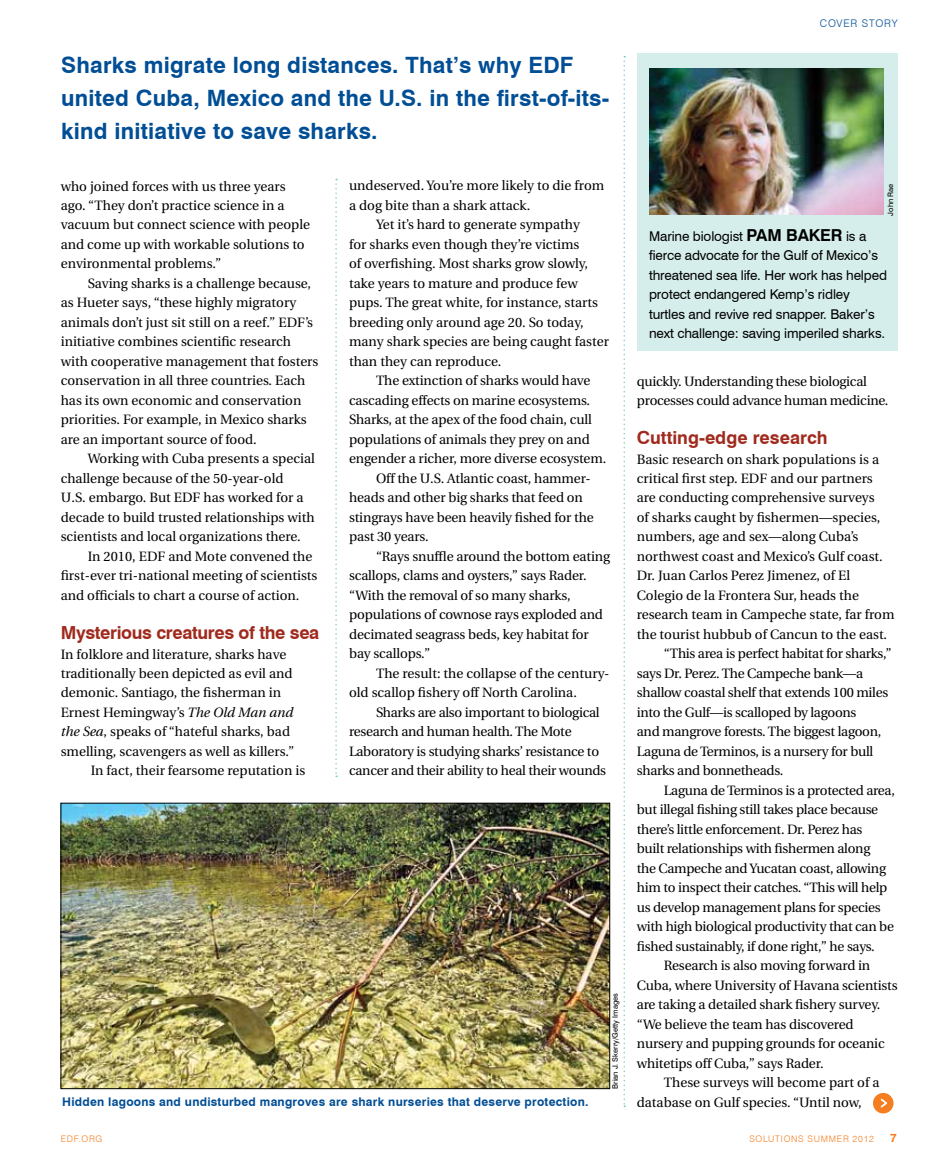
<style>
.page{position:relative;width:945px;height:1161px;background:#fff}
.page>*{position:absolute;margin:0;border:0;box-sizing:border-box;transform-origin:0 0}
.t1{font:700 22.5px/33px "Swiss 721 BT";letter-spacing:.01em;color:#004e95}
.t2{font:700 18px "Swiss 721 BT";letter-spacing:-.02em;color:#a02a1d}
.t3{font:700 18px "Swiss 721 BT";color:#a02a1d}
.t4{font:13.5px/19.5px "Utopia";letter-spacing:-.005em;color:#000}
.t5{font:13.5px/19.5px "Swiss 721 BT";letter-spacing:-.01em;color:#000}
.t6{font:700 12px "Swiss 721 BT";letter-spacing:.02em;color:#004e95}
.t7{font:700 12px "Swiss 721 BT";color:#f57e20}
.t8{font:300 10.5px "Swiss 721 BT";letter-spacing:.08em;color:#004e95}
.t9{font:300 9px "Swiss 721 BT";letter-spacing:.08em;color:#f57e20}
.t10{font:7.5px "Swiss 721 BT";color:#000}
.s1{font-style:italic}
.s2{font-weight:700;font-size:16.5px}
</style>
<div class="page">
<div style="left:638px;top:54px;width:260px;height:297px;background:#d6eeeb"></div>
<hr style="left:0;top:475px;width:1px;height:88px;background:#7acdc8">
<svg style="left:335px;top:179px;width:2px;height:598px"></svg>
<svg style="left:624px;top:56px;width:1px;height:1051px"></svg>
<div style="left:873px;top:1093px;width:21px;height:20px;background:#f57e20;border-radius:50%"></div>
<svg style="left:880px;top:1098px;width:7px;height:10px"></svg>
<img style="left:63px;top:805px;width:545px;height:282px">
<div style="left:61px;top:803px;width:549px;height:286px;border:1px solid #000"></div>
<img style="left:649px;top:69px;width:234px;height:146px">
<h1 class="t1" style="left:61px;top:48px;width:550px">Sharks migrate long distances. That’s why EDF united Cuba, Mexico and the U.S. in the first-of-its&shy;kind initiative to save sharks.</h1>
<p class="t4" style="left:61px;top:176px;width:251px">who joined forces with us three years ago. “They don’t practice science in a vacuum but connect science with people and come up with workable solutions to environmental problems.”</p>
<p class="t4" style="left:61px;top:274px;width:259px;text-indent:27px">Saving sharks is a challenge because, as Hueter says, “these highly migratory animals don’t just sit still on a reef.” EDF’s initiative combines scientific research with cooperative management that fosters conservation in all three countries. Each has its own economic and conservation priorities. For example, in Mexico sharks are an important source of food.</p>
<p class="t4" style="left:61px;top:449px;width:256px;text-indent:27px">Working with Cuba presents a special challenge because of the 50-year-old<br>U.S. embargo. But EDF has worked for a decade to build trusted relationships with scientists and local organizations there.</p>
<p class="t4" style="left:61px;top:547px;width:258px;text-indent:27px">In 2010, EDF and Mote convened the first-ever tri-national meeting of scientists and officials to chart a course of action.</p>
<h2 class="t2" style="left:61px;top:622px;width:260px">Mysterious creatures of the sea</h2>
<p class="t4" style="left:61px;top:644px;width:227px">In folklore and literature, sharks have</p>
<p class="t4" style="left:61px;top:664px;width:233px">traditionally been depicted as evil and</p>
<p class="t4" style="left:61px;top:683px;width:222px">demonic. Santiago, the fisherman in</p>
<p class="t4" style="left:61px;top:703px;width:234px">Ernest Hemingway’s <span class="s1">The Old Man and</span></p>
<p class="t4" style="left:61px;top:722px;width:231px"><span class="s1">the Sea</span>, speaks of “hateful sharks, bad</p>
<p class="t4" style="left:61px;top:742px;width:235px">smelling, scavengers as well as killers.”</p>
<p class="t4" style="left:91px;top:761px;width:216px">In fact, their fearsome reputation is</p>
<p class="t4" style="left:349px;top:176px;width:257px">undeserved. You’re more likely to die from</p>
<p class="t4" style="left:349px;top:196px;width:183px">a dog bite than a shark attack.</p>
<p class="t4" style="left:376px;top:215px;width:205px">Yet it’s hard to generate sympathy</p>
<p class="t4" style="left:349px;top:235px;width:232px">for sharks even though they’re victims</p>
<p class="t4" style="left:349px;top:254px;width:241px">of overfishing. Most sharks grow slowly,</p>
<p class="t4" style="left:349px;top:274px;width:230px">take years to mature and produce few</p>
<p class="t4" style="left:349px;top:293px;width:251px">pups. The great white, for instance, starts</p>
<p class="t4" style="left:349px;top:313px;width:236px">breeding only around age 20. So today,</p>
<p class="t4" style="left:349px;top:332px;width:261px">many shark species are being caught faster</p>
<p class="t4" style="left:349px;top:352px;width:154px">than they can reproduce.</p>
<p class="t4" style="left:376px;top:371px;width:216px">The extinction of sharks would have</p>
<p class="t4" style="left:349px;top:391px;width:243px">cascading effects on marine ecosystems.</p>
<p class="t4" style="left:349px;top:410px;width:244px">Sharks, at the apex of the food chain, cull</p>
<p class="t4" style="left:349px;top:430px;width:242px">populations of animals they prey on and</p>
<p class="t4" style="left:349px;top:449px;width:259px">engender a richer, more diverse ecosystem.</p>
<p class="t4" style="left:376px;top:469px;width:216px">Off the U.S. Atlantic coast, hammer-</p>
<p class="t4" style="left:349px;top:488px;width:235px">heads and other big sharks that feed on</p>
<p class="t4" style="left:349px;top:508px;width:246px">stingrays have been heavily fished for the</p>
<p class="t4" style="left:349px;top:527px;width:81px">past 30 years.</p>
<p class="t4" style="left:376px;top:547px;width:236px">“Rays snuffle around the bottom eating</p>
<p class="t4" style="left:349px;top:566px;width:239px">scallops, clams and oysters,” says Rader.</p>
<p class="t4" style="left:349px;top:586px;width:223px">“With the removal of so many sharks,</p>
<p class="t4" style="left:349px;top:605px;width:255px">populations of cownose rays exploded and</p>
<p class="t4" style="left:349px;top:625px;width:241px">decimated seagrass beds, key habitat for</p>
<p class="t4" style="left:349px;top:644px;width:83px">bay scallops.”</p>
<p class="t4" style="left:376px;top:664px;width:235px">The result: the collapse of the century-</p>
<p class="t4" style="left:349px;top:683px;width:229px">old scallop fishery off North Carolina.</p>
<p class="t4" style="left:376px;top:703px;width:225px">Sharks are also important to biological</p>
<p class="t4" style="left:349px;top:722px;width:224px">research and human health. The Mote</p>
<p class="t4" style="left:349px;top:742px;width:252px">Laboratory is studying sharks’ resistance to</p>
<p class="t4" style="left:349px;top:761px;width:259px">cancer and their ability to heal their wounds</p>
<p class="t10" style="left:611px;top:1089px;width:97px;rotate:-90deg">Brian J. Skerry/Getty I mages</p>
<p class="t6" style="left:62px;top:1095px;width:528px">Hidden lagoons and undisturbed mangroves are shark nurseries that deserve protection.</p>
<p class="t8" style="left:820px;top:17px;width:78px">COVER STO RY</p>
<p class="t10" style="left:886px;top:216px;width:33px;rotate:-90deg">John Rae</p>
<p class="t5" style="left:649px;top:226px;width:172px">Marine biologist <span class="s2">Pam Baker</span></p>
<p class="t5" style="left:649px;top:226px;width:239px;text-indent:197px">is a fierce advocate for the Gulf of Mexico’s threatened sea life. Her work has helped protect endangered Kemp’s ridley turtles and revive red snapper. Baker’s next challenge: saving imperiled sharks.</p>
<p class="t4" style="left:637px;top:371px;width:253px">quickly. Understanding these biological processes could advance human medicine.</p>
<h2 class="t3" style="left:637px;top:427px;width:192px">Cutting-edge research</h2>
<p class="t4" style="left:637px;top:449px;width:244px">Basic research on shark populations is a</p>
<p class="t4" style="left:637px;top:469px;width:237px">critical first step. EDF and our partners</p>
<p class="t4" style="left:637px;top:488px;width:239px">are conducting comprehensive surveys</p>
<p class="t4" style="left:637px;top:508px;width:245px">of sharks caught by fishermen—species,</p>
<p class="t4" style="left:637px;top:527px;width:223px">numbers, age and sex—along Cuba’s</p>
<p class="t4" style="left:637px;top:547px;width:247px">northwest coast and Mexico’s Gulf coast.</p>
<p class="t4" style="left:637px;top:566px;width:215px">Dr. Juan Carlos Perez Jimenez, of El</p>
<p class="t4" style="left:637px;top:586px;width:224px">Colegio de la Frontera Sur, heads the</p>
<p class="t4" style="left:637px;top:605px;width:259px">research team in Campeche state, far from</p>
<p class="t4" style="left:637px;top:625px;width:252px">the tourist hubbub of Cancun to the east.</p>
<p class="t4" style="left:664px;top:644px;width:229px">“This area is perfect habitat for sharks,”</p>
<p class="t4" style="left:637px;top:664px;width:228px">says Dr. Perez. The Campeche bank—a</p>
<p class="t4" style="left:637px;top:683px;width:253px">shallow coastal shelf that extends 100 miles</p>
<p class="t4" style="left:637px;top:703px;width:221px">into the Gulf—is scalloped by lagoons</p>
<p class="t4" style="left:637px;top:722px;width:246px">and mangrove forests. The biggest lagoon,</p>
<p class="t4" style="left:637px;top:742px;width:238px">Laguna de Terminos, is a nursery for bull</p>
<p class="t4" style="left:637px;top:761px;width:148px">sharks and bonnetheads.</p>
<p class="t4" style="left:664px;top:781px;width:233px">Laguna de Terminos is a protected area,</p>
<p class="t4" style="left:637px;top:800px;width:243px">but illegal fishing still takes place because</p>
<p class="t4" style="left:637px;top:820px;width:227px">there’s little enforcement. Dr. Perez has</p>
<p class="t4" style="left:637px;top:839px;width:235px">built relationships with fishermen along</p>
<p class="t4" style="left:637px;top:859px;width:251px">the Campeche and Yucatan coast, allowing</p>
<p class="t4" style="left:637px;top:878px;width:252px">him to inspect their catches. “This will help</p>
<p class="t4" style="left:637px;top:898px;width:245px">us develop management plans for species</p>
<p class="t4" style="left:637px;top:917px;width:259px">with high biological productivity that can be</p>
<p class="t4" style="left:637px;top:937px;width:240px">fished sustainably, if done right,” he says.</p>
<p class="t4" style="left:664px;top:956px;width:208px">Research is also moving forward in</p>
<p class="t4" style="left:637px;top:976px;width:262px">Cuba, where University of Havana scientists</p>
<p class="t4" style="left:637px;top:995px;width:245px">are taking a detailed shark fishery survey.</p>
<p class="t4" style="left:637px;top:1015px;width:218px">“We believe the team has discovered</p>
<p class="t4" style="left:637px;top:1034px;width:249px">nursery and pupping grounds for oceanic</p>
<p class="t4" style="left:637px;top:1054px;width:188px">whitetips off Cuba,” says Rader.</p>
<p class="t4" style="left:664px;top:1073px;width:217px">These surveys will become part of a</p>
<p class="t4" style="left:637px;top:1093px;width:226px">database on Gulf species. “Until now,</p>
<p class="t9" style="left:61px;top:1133px;width:43px">EDF.ORG</p>
<p class="t9" style="left:749px;top:1133px;width:126px">SOLUTIONS SUMMER 2012</p>
<p class="t7" style="left:890px;top:1131px;width:8px">7</p>
</div>
